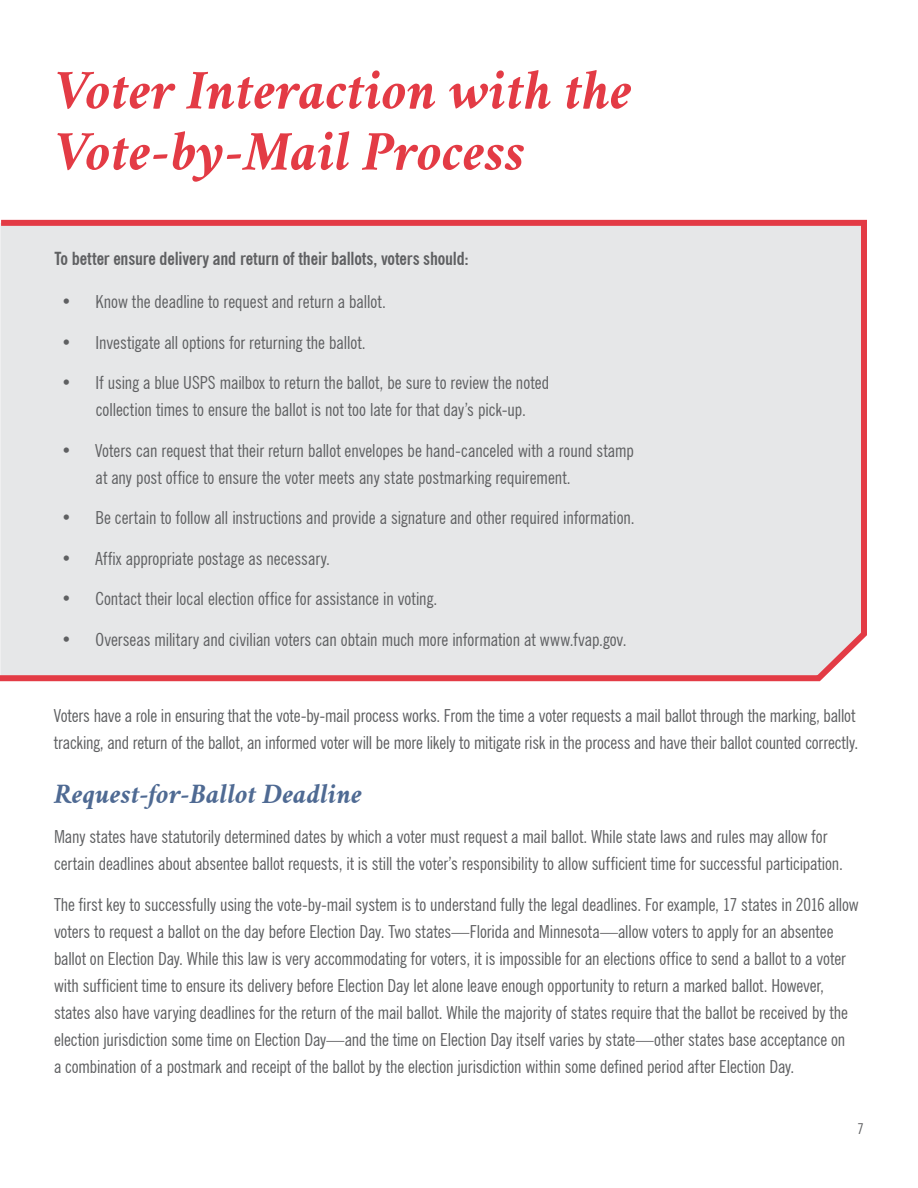
<style>
.page{position:relative;width:918px;height:1188px;background:#fff}
.page>*{position:absolute;margin:0;border:0;box-sizing:border-box;transform-origin:0 0}
.t1{font:italic 700 51px/61.2px "Crimson Text";color:#e33b45}
.t2{font:italic 700 25.5px "Crimson Text";letter-spacing:-.005em;color:#4f6a93}
.t3{font:condensed 18px/27px "News Gothic BT";letter-spacing:-.005em;color:#5f6062}
.t4{font:700 condensed 18px "News Gothic BT";letter-spacing:-.01em;color:#5f6062}
.t5{font:condensed 15px "News Gothic BT";color:#5f6062}
</style>
<div class="page">
<div style="left:0;top:219px;width:867px;height:463px;background:#e6e7e8"></div>
<h1 class="t1" style="left:54px;top:60px;width:579px">Voter Interaction with the<br>Vote-by-Mail Process</h1>
<p class="t4" style="left:54px;top:248px;width:416px">To better ensure delivery and return of their ballots, voters should:</p>
<p class="t3" style="left:61px;top:288px;width:326px">• Know the deadline to request and return a ballot.</p>
<p class="t3" style="left:61px;top:329px;width:306px">• Investigate all options for returning the ballot.</p>
<p class="t3" style="left:96px;top:369px;width:455px;text-indent:-35px">• If using a blue USPS mailbox to return the ballot, be sure to review the noted collection times to ensure the ballot is not too late for that day’s pick-up.</p>
<p class="t3" style="left:96px;top:437px;width:540px;text-indent:-34px">• Voters can request that their return ballot envelopes be hand-canceled with a round stamp at any post office to ensure the voter meets any state postmarking requirement.</p>
<p class="t3" style="left:61px;top:504px;width:575px">• Be certain to follow all instructions and provide a signature and other required information.</p>
<p class="t3" style="left:61px;top:545px;width:270px">• Affix appropriate postage as necessary.</p>
<p class="t3" style="left:61px;top:585px;width:378px">• Contact their local election office for assistance in voting.</p>
<p class="t3" style="left:61px;top:626px;width:567px">• Overseas military and civilian voters can obtain much more information at www.fvap.gov.</p>
<p class="t3" style="left:54px;top:702px;width:806px">Voters have a role in ensuring that the vote-by-mail process works. From the time a voter requests a mail ballot through the marking, ballot tracking, and return of the ballot, an informed voter will be more likely to mitigate risk in the process and have their ballot counted correctly.</p>
<h2 class="t2" style="left:54px;top:779px;width:310px">Request-for-Ballot Deadline</h2>
<p class="t3" style="left:54px;top:823px;width:790px">Many states have statutorily determined dates by which a voter must request a mail ballot. While state laws and rules may allow for certain deadlines about absentee ballot requests, it is still the voter’s responsibility to allow sufficient time for successful participation.</p>
<p class="t3" style="left:54px;top:891px;width:806px">The first key to successfully using the vote-by-mail system is to understand fully the legal deadlines. For example, 17 states in 2016 allow voters to request a ballot on the day before Election Day. Two states—Florida and Minnesota—allow voters to apply for an absentee ballot on Election Day. While this law is very accommodating for voters, it is impossible for an elections office to send a ballot to a voter with sufficient time to ensure its delivery before Election Day let alone leave enough opportunity to return a marked ballot. However, states also have varying deadlines for the return of the mail ballot. While the majority of states require that the ballot be received by the election jurisdiction some time on Election Day—and the time on Election Day itself varies by state—other states base acceptance on<br>a combination of a postmark and receipt of the ballot by the election jurisdiction within some defined period after Election Day.</p>
<p class="t5" style="left:858px;top:1120px;width:8px">7</p>
</div>
